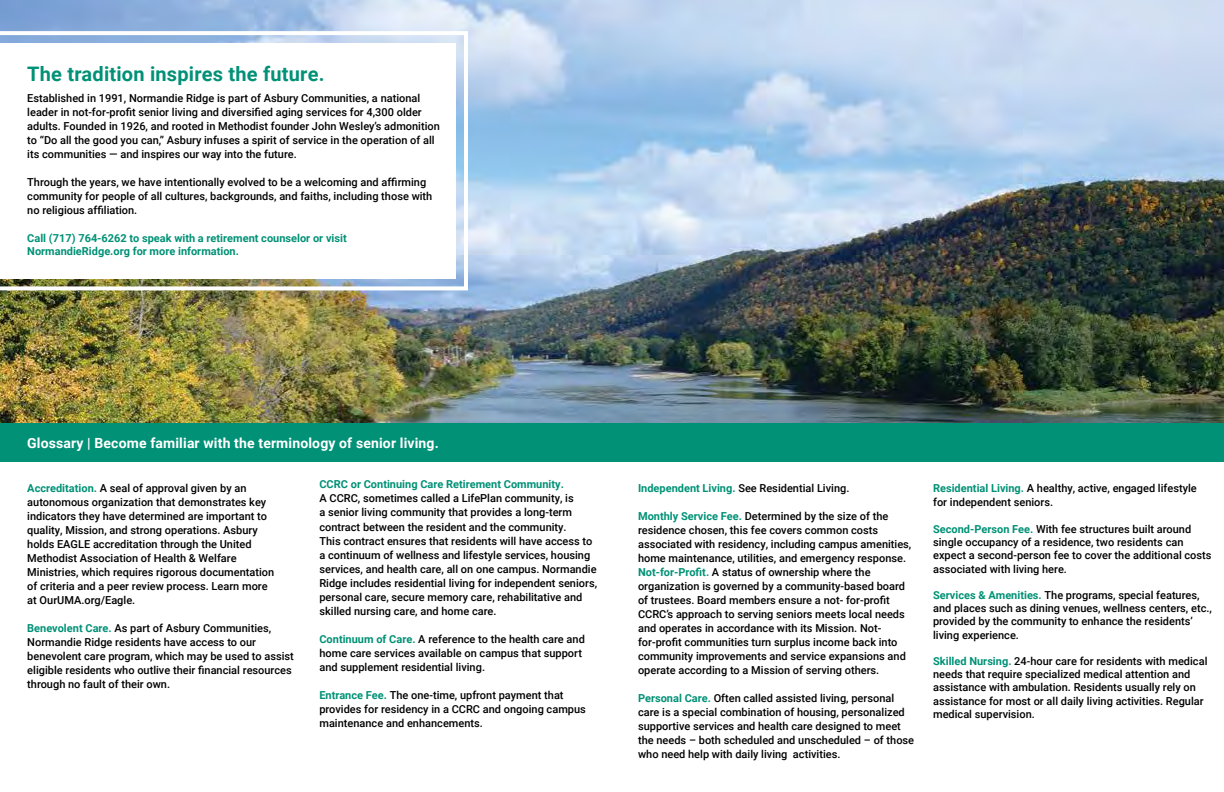
<style>
.page{position:relative;width:1224px;height:792px;background:#fff}
.page>*{position:absolute;margin:0;border:0;box-sizing:border-box;transform-origin:0 0}
.t1{font:700 20px "Roboto";letter-spacing:.01em;color:#009176}
.t2{font:700 14px "Roboto";letter-spacing:.01em;color:#fff}
.t3{font:500 11px/14px "Roboto";color:#000}
.t4{font:700 11px "Roboto";color:#009176}
.s1{font-weight:700;color:#009176}
</style>
<div class="page">
<img style="left:0;top:0;width:1224px;height:423px">
<div style="left:0;top:423px;width:1224px;height:39px;background:#009176"></div>
<img style="left:0;top:29px;width:470px;height:263px">
<svg style="left:0;top:43px;width:456px;height:235px"></svg>
<p class="t1" style="left:27px;top:60px;width:299px">The tradition inspires the future.</p>
<p class="t3" style="left:27px;top:91px;width:414px">Established in 1991, Normandie Ridge is part of Asbury Communities, a national leader in not-for-profit senior living and diversified aging services for 4,300 older adults. Founded in 1926, and rooted in Methodist founder John Wesley’s admonition to “Do all the good you can,” Asbury infuses a spirit of service in the operation of all its communities — and inspires our way into the future.</p>
<p class="t3" style="left:27px;top:175px;width:407px">Through the years, we have intentionally evolved to be a welcoming and affirming community for people of all cultures, backgrounds, and faiths, including those with no religious affiliation.</p>
<p class="t4" style="left:27px;top:230px;width:321px">Call (717) 764-6262 to speak with a retirement counselor or visit</p>
<p class="t4" style="left:27px;top:243px;width:213px">NormandieRidge.org for more information.</p>
<p class="t2" style="left:27px;top:433px;width:413px">Glossary | Become familiar with the terminology of senior living.</p>
<p class="t3" style="left:27px;top:480px;width:221px"><span class="s1">Accreditation.</span> A seal of approval given by an</p>
<p class="t3" style="left:27px;top:494px;width:241px">autonomous organization that demonstrates key</p>
<p class="t3" style="left:27px;top:508px;width:241px">indicators they have determined are important to</p>
<p class="t3" style="left:27px;top:522px;width:232px">quality, Mission, and strong operations. Asbury</p>
<p class="t3" style="left:27px;top:536px;width:226px">holds EAGLE accreditation through the United</p>
<p class="t3" style="left:27px;top:550px;width:211px">Methodist Association of Health &amp; Welfare</p>
<p class="t3" style="left:27px;top:564px;width:248px">Ministries, which requires rigorous documentation</p>
<p class="t3" style="left:27px;top:578px;width:242px">of criteria and a peer review process. Learn more</p>
<p class="t3" style="left:27px;top:592px;width:110px">at OurUMA.org/Eagle.</p>
<p class="t3" style="left:27px;top:620px;width:268px"><span class="s1">Benevolent Care.</span> As part of Asbury Communities, Normandie Ridge residents have access to our benevolent care program, which may be used to assist eligible residents who outlive their financial resources through no fault of their own.</p>
<p class="t4" style="left:319px;top:477px;width:246px">CCRC or Continuing Care Retirement Community.</p>
<p class="t3" style="left:319px;top:491px;width:279px">A CCRC, sometimes called a LifePlan community, is<br>a senior living community that provides a long-term contract between the resident and the community.<br>This contract ensures that residents will have access to a continuum of wellness and lifestyle services, housing services, and health care, all on one campus. Normandie Ridge includes residential living for independent seniors, personal care, secure memory care, rehabilitative and skilled nursing care, and home care.</p>
<p class="t3" style="left:319px;top:631px;width:267px"><span class="s1">Continuum of Care.</span> A reference to the health care and home care services available on campus that support and supplement residential living.</p>
<p class="t3" style="left:319px;top:687px;width:268px"><span class="s1">Entrance Fee.</span> The one-time, upfront payment that provides for residency in a CCRC and ongoing campus maintenance and enhancements.</p>
<p class="t3" style="left:638px;top:480px;width:213px"><span class="s1">Independent Living.</span> See Residential Living.</p>
<p class="t3" style="left:638px;top:508px;width:275px"><span class="s1">Monthly Service Fee.</span> Determined by the size of the residence chosen, this fee covers common costs associated with residency, including campus amenities, home maintenance, utilities, and emergency response.</p>
<p class="t3" style="left:638px;top:564px;width:269px"><span class="s1">Not-for-Profit.</span> A status of ownership where the organization is governed by a community-based board of trustees. Board members ensure a not- for-profit CCRC’s approach to serving seniors meets local needs and operates in accordance with its Mission. Not&shy;for-profit communities turn surplus income back into community improvements and service expansions and operate according to a Mission of serving others.</p>
<p class="t3" style="left:638px;top:690px;width:278px"><span class="s1">Personal Care.</span> Often called assisted living, personal care is a special combination of housing, personalized supportive services and health care designed to meet the needs – both scheduled and unscheduled – of those who need help with daily living activities.</p>
<p class="t3" style="left:933px;top:481px;width:265px"><span class="s1">Residential Living.</span> A healthy, active, engaged lifestyle for independent seniors.</p>
<p class="t3" style="left:933px;top:522px;width:280px;line-height:13.2px"><span class="s1">Second-Person Fee.</span> With fee structures built around single occupancy of a residence, two residents can expect a second-person fee to cover the additional costs associated with living here.</p>
<p class="t3" style="left:933px;top:588px;width:280px;line-height:13.2px"><span class="s1">Services &amp; Amenities.</span> The programs, special features, and places such as dining venues, wellness centers, etc., provided by the community to enhance the residents’ living experience.</p>
<p class="t3" style="left:933px;top:654px;width:276px;line-height:13.2px"><span class="s1">Skilled Nursing.</span> 24-hour care for residents with medical needs that require specialized medical attention and assistance with ambulation. Residents usually rely on assistance for most or all daily living activities. Regular medical supervision.</p>
</div>
